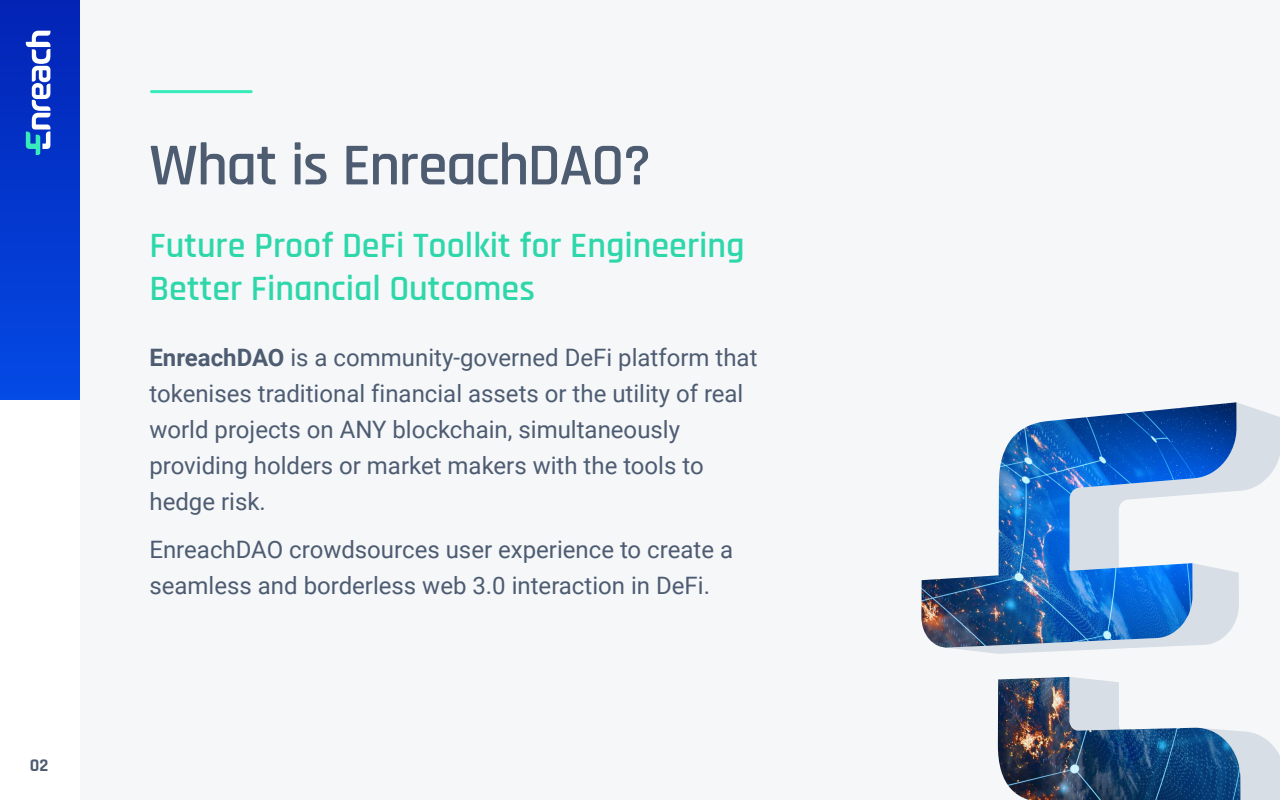
<style>
.page{position:relative;width:1280px;height:800px;background:#fff}
.page>*{position:absolute;margin:0;border:0;box-sizing:border-box;transform-origin:0 0}
.t1{font:600 60px "Rajdhani";letter-spacing:-.025em;color:#4e5c72}
.t2{font:600 36px/43.2px "Rajdhani";color:#2ed7aa}
.t3{font:24px/36px "Roboto";color:#4e5c72}
.t4{font:700 18px "Rajdhani";color:#4e5c72}
.s1{font-weight:700}
</style>
<div class="page">
<div style="left:0;top:0;width:80px;height:400px;background:linear-gradient(to bottom,#0525b5,#0449e5)"></div>
<div style="left:80px;top:0;width:1200px;height:800px;background:#f5f7f9"></div>
<svg style="left:26px;top:31px;width:24px;height:124px"></svg>
<hr style="left:151px;top:90px;width:100px;height:3px;background:#37ecba">
<svg style="left:1240px;top:404px;width:40px;height:87px"></svg>
<svg style="left:1240px;top:731px;width:40px;height:69px;background:#dae0e6"></svg>
<img style="left:921px;top:402px;width:319px;height:398px">
<p class="t4" style="left:30px;top:755px;width:20px">02</p>
<h1 class="t1" style="left:149px;top:130px;width:503px">What is EnreachDAO?</h1>
<h2 class="t2" style="left:149px;top:225px;width:597px">Future Proof DeFi Toolkit for Engineering<br>Better Financial Outcomes</h2>
<p class="t3" style="left:149px;top:339px;width:610px"><span class="s1">EnreachDAO</span> is a community-governed DeFi platform that tokenises traditional financial assets or the utility of real world projects on ANY blockchain, simultaneously providing holders or market makers with the tools to hedge risk.</p>
<p class="t3" style="left:149px;top:531px;width:585px">EnreachDAO crowdsources user experience to create a seamless and borderless web 3.0 interaction in DeFi.</p>
</div>
